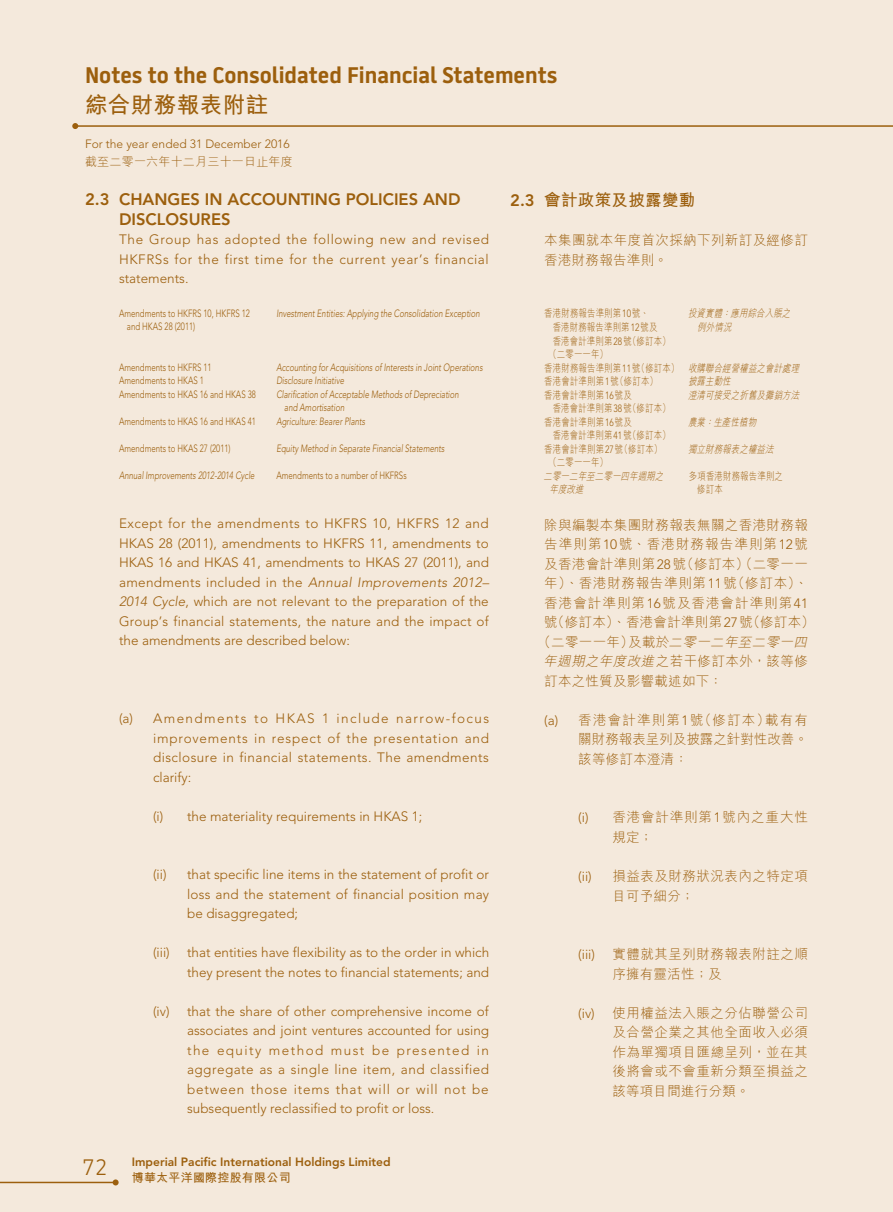
<style>
.page{position:relative;width:893px;height:1212px;background:#f4e9dc}
.page>*{position:absolute;margin:0;border:0;box-sizing:border-box;transform-origin:0 0}
.t1{font:700 22.5px "Battersea";color:#9c5f0d}
.t2{font:700 22.5px "M Hei HK";letter-spacing:.02em;color:#9c5f0d}
._01_H1_E{font:800 16.5px/19.5px "Avenir LT Std";color:#9c5f0d}
._001_H1_C{font:700 16.5px "M Hei HK";letter-spacing:.02em;color:#9c5f0d}
._00_txt_E{font:300 13.5px/19.5px "Avenir LT Std";color:#9c5f0d;text-align:justify}
._000_txt_C{font:300 13.5px/19.5px "M Hei HK";letter-spacing:.03em;color:#9c5f0d}
._000_txt_C-2{font:300 13.5px "M Hei HK";letter-spacing:.05em;color:#9c5f0d}
._000_txt_C-3{font:300 13.5px "M Hei HK";letter-spacing:.08em;color:#9c5f0d}
._000_txt_C-4{font:300 13.5px "M Hei HK";letter-spacing:.075em;color:#9c5f0d}
._000_txt_C-5{font:300 13.5px/19.5px "M Hei HK";letter-spacing:.065em;color:#9c5f0d}
._000_txt_C-6{font:300 13.5px "Avenir LT Std";color:#9c5f0d}
.t3{font:800 12px "Avenir LT Std";color:#9c5f0d}
.t4{font:300 12px "Avenir LT Std";color:#9c5f0d}
.t5{font:300 12px "M Hei HK";letter-spacing:.02em;color:#9c5f0d}
.t6{font:700 12px "M Hei HK";letter-spacing:.02em;color:#9c5f0d}
._00_txt_E-2{font:italic 300 10.5px "Avenir LT Std";color:#9c5f0d;scale:.75 1}
._00_txt_E-3{font:300 10.5px "Avenir LT Std";color:#9c5f0d;scale:.75 1}
._51_N_Table_txt{font:300 10.5px "M Hei HK";letter-spacing:.02em;color:#9c5f0d;scale:.8 1}
._51_N_Table_txt-2{font:italic 300 10.5px "M Hei HK";color:#9c5f0d;scale:.8 1}
.s1{font-family:"Avenir LT Std";font-weight:800}
.s2{font-family:"Avenir LT Std"}
.s3{font-style:italic}
.s4{font-family:"Battersea";font-weight:300;font-size:22.5px}
</style>
<div class="page">
<hr style="left:75px;top:125px;width:818px;height:2px;background:#9c5f0d">
<svg style="left:72px;top:123px;width:6px;height:6px"></svg>
<hr style="left:0;top:1182px;width:116px;height:1px;background:#9c5f0d">
<svg style="left:113px;top:1179px;width:6px;height:6px"></svg>
<h1 class="t1" style="left:85px;top:61px;width:474px">Notes to the Consolidated Financial Statements</h1>
<h1 class="t2" style="left:85px;top:88px;width:185px">綜合財務報表附註</h1>
<p class="t4" style="left:85px;top:137px;width:206px">For the year ended 31 December 2016</p>
<p class="t5" style="left:85px;top:156px;width:209px">截至二零一六年十二月三十一日止年度</p>
<p class="_01_H1_E" style="left:119px;top:190px;width:343px;text-indent:-34px">2.3 CHANGES IN ACCOUNTING POLICIES AND<br>DISCLOSURES</p>
<p class="_00_txt_E" style="left:119px;top:230px;width:372px">The Group has adopted the following new and revised HKFRSs for the first time for the current year’s financial statements.</p>
<p class="_00_txt_E-3" style="left:119px;top:307px;width:176px">Amendments to HKFRS 10, HKFRS 12</p>
<p class="_00_txt_E-3" style="left:127px;top:320px;width:93px">and HKAS 28 (2011)</p>
<p class="_001_H1_C" style="left:510px;top:188px;width:187px"><span class="s1">2.3</span> 會計政策及披露變動</p>
<p class="_000_txt_C" style="left:544px;top:230px;width:265px">本集團就本年度首次採納下列新訂及經修訂香港財務報告準則。</p>
<p class="_51_N_Table_txt" style="left:544px;top:308px;width:132px">香港財務報告準則第<span class="s2">10</span>號、</p>
<p class="_51_N_Table_txt" style="left:553px;top:322px;width:132px">香港財務報告準則第<span class="s2">12</span>號及</p>
<p class="_51_N_Table_txt" style="left:553px;top:335px;width:149px">香港會計準則第<span class="s2">28</span>號（修訂本）</p>
<p class="_51_N_Table_txt" style="left:548px;top:349px;width:76px">（二零一一年）</p>
<p class="_51_N_Table_txt-2" style="left:688px;top:308px;width:132px">投資實體：應用綜合入賬之</p>
<p class="_51_N_Table_txt-2" style="left:697px;top:322px;width:47px">例外情況</p>
<p class="_00_txt_E-2" style="left:276px;top:307px;width:273px">Investment Entities: Applying the Consolidation Exception</p>
<p class="_00_txt_E-3" style="left:119px;top:361px;width:125px">Amendments to HKFRS 11</p>
<p class="_00_txt_E-2" style="left:276px;top:361px;width:277px">Accounting for Acquisitions of Interests in Joint Operations</p>
<p class="_00_txt_E-3" style="left:119px;top:374px;width:115px">Amendments to HKAS 1</p>
<p class="_00_txt_E-2" style="left:276px;top:374px;width:92px">Disclosure Initiative</p>
<p class="_00_txt_E-3" style="left:119px;top:388px;width:184px">Amendments to HKAS 16 and HKAS 38</p>
<p class="_00_txt_E-2" style="left:276px;top:388px;width:245px">Clarification of Acceptable Methods of Depreciation</p>
<p class="_00_txt_E-2" style="left:284px;top:401px;width:82px">and Amortisation</p>
<p class="_00_txt_E-3" style="left:119px;top:415px;width:184px">Amendments to HKAS 16 and HKAS 41</p>
<p class="_00_txt_E-2" style="left:276px;top:415px;width:120px">Agriculture: Bearer Plants</p>
<p class="_00_txt_E-3" style="left:119px;top:442px;width:150px">Amendments to HKAS 27 (2011)</p>
<p class="_00_txt_E-2" style="left:276px;top:442px;width:226px">Equity Method in Separate Financial Statements</p>
<p class="_00_txt_E-2" style="left:119px;top:469px;width:182px">Annual Improvements 2012-2014 Cycle</p>
<p class="_00_txt_E-3" style="left:276px;top:469px;width:175px">Amendments to a number of HKFRSs</p>
<p class="_00_txt_E" style="left:119px;top:514px;width:371px">Except for the amendments to HKFRS 10, HKFRS 12 and HKAS 28 (2011), amendments to HKFRS 11, amendments to HKAS 16 and HKAS 41, amendments to HKAS 27 (2011), and amendments included in the <span class="s3">Annual Improvements 2012– 2014 Cycle</span>, which are not relevant to the preparation of the Group’s financial statements, the nature and the impact of the amendments are described below:</p>
<p class="_00_txt_E" style="left:153px;top:709px;width:338px;text-indent:-34px">(a) Amendments to HKAS 1 include narrow-focus improvements in respect of the presentation and disclosure in financial statements. The amendments clarify:</p>
<p class="_00_txt_E" style="left:153px;top:806px;width:271px">(i) the materiality requirements in HKAS 1;</p>
<p class="_00_txt_E" style="left:187px;top:865px;width:304px;text-indent:-34px">(ii) that specific line items in the statement of profit or loss and the statement of financial position may be disaggregated;</p>
<p class="_00_txt_E" style="left:153px;top:943px;width:18px">(iii)</p>
<p class="_00_txt_E" style="left:187px;top:943px;width:304px">that entities have flexibility as to the order in which they present the notes to financial statements; and</p>
<p class="_00_txt_E" style="left:187px;top:1001px;width:304px;text-indent:-34px">(iv) that the share of other comprehensive income of associates and joint ventures accounted for using the equity method must be presented in aggregate as a single line item, and classified between those items that will or will not be subsequently reclassified to profit or loss.</p>
<p class="t3" style="left:82px;top:1155px;width:310px"><span class="s4">72</span> Imperial Pacific International Holdings Limited</p>
<p class="t6" style="left:132px;top:1169px;width:160px">博華太平洋國際控股有限公司</p>
<p class="_51_N_Table_txt" style="left:544px;top:362px;width:170px">香港財務報告準則第<span class="s2">11</span>號（修訂本）</p>
<p class="_51_N_Table_txt-2" style="left:688px;top:362px;width:143px">收購聯合經營權益之會計處理</p>
<p class="_51_N_Table_txt" style="left:544px;top:376px;width:143px">香港會計準則第<span class="s2">1</span>號（修訂本）</p>
<p class="_51_N_Table_txt-2" style="left:688px;top:376px;width:58px">披露主動性</p>
<p class="_51_N_Table_txt" style="left:544px;top:389px;width:111px">香港會計準則第<span class="s2">16</span>號及</p>
<p class="_51_N_Table_txt" style="left:553px;top:403px;width:149px">香港會計準則第<span class="s2">38</span>號（修訂本）</p>
<p class="_51_N_Table_txt-2" style="left:688px;top:389px;width:143px">澄清可接受之折舊及攤銷方法</p>
<p class="_51_N_Table_txt" style="left:544px;top:416px;width:111px">香港會計準則第<span class="s2">16</span>號及</p>
<p class="_51_N_Table_txt" style="left:553px;top:430px;width:149px">香港會計準則第<span class="s2">41</span>號（修訂本）</p>
<p class="_51_N_Table_txt" style="left:544px;top:443px;width:149px">香港會計準則第<span class="s2">27</span>號（修訂本）</p>
<p class="_51_N_Table_txt" style="left:548px;top:457px;width:76px">（二零一一年）</p>
<p class="_51_N_Table_txt-2" style="left:688px;top:416px;width:89px">農業：生產性植物</p>
<p class="_51_N_Table_txt-2" style="left:688px;top:443px;width:111px">獨立財務報表之權益法</p>
<p class="_51_N_Table_txt" style="left:689px;top:470px;width:119px">多項香港財務報告準則之</p>
<p class="_51_N_Table_txt" style="left:697px;top:484px;width:33px">修訂本</p>
<p class="_000_txt_C" style="left:544px;top:515px;width:265px">除與編製本集團財務報表無關之香港財務報</p>
<p class="_000_txt_C-3" style="left:544px;top:537px;width:265px">告準則第<span class="s2">10</span>號、香港財務報告準則第<span class="s2">12</span>號</p>
<p class="_000_txt_C" style="left:544px;top:554px;width:265px">及香港會計準則第<span class="s2">28</span>號（修訂本）（二零一一</p>
<p class="_000_txt_C-2" style="left:544px;top:576px;width:265px">年）、香港財務報告準則第<span class="s2">11</span>號（修訂本）、</p>
<p class="_000_txt_C-4" style="left:544px;top:596px;width:265px">香港會計準則第<span class="s2">16</span>號及香港會計準則第<span class="s2">41</span></p>
<p class="_000_txt_C" style="left:544px;top:612px;width:272px">號（修訂本）、香港會計準則第<span class="s2">27</span>號（修訂本）</p>
<p class="_000_txt_C" style="left:537px;top:632px;width:274px">（二零一一年）及載於<span class="s3">二零一二年至二零一四</span></p>
<p class="_000_txt_C" style="left:543px;top:651px;width:266px"><span class="s3">年週期之年度改進</span>之若干修訂本外，該等修</p>
<p class="_000_txt_C" style="left:544px;top:671px;width:180px">訂本之性質及影響載述如下：</p>
<p class="_000_txt_C" style="left:578px;top:710px;width:231px;text-align:justify;text-indent:-34px"><span class="s2">(a)</span> 香港會計準則第<span class="s2">1</span>號（修訂本）載有有關財務報表呈列及披露之針對性改善。該等修訂本澄清：</p>
<p class="_51_N_Table_txt-2" style="left:543px;top:470px;width:154px">二零一二年至二零一四年週期之</p>
<p class="_51_N_Table_txt-2" style="left:549px;top:484px;width:47px">年度改進</p>
<p class="_000_txt_C-5" style="left:612px;top:807px;width:197px;text-indent:-34px"><span class="s2">(i)</span> 香港會計準則第<span class="s2">1</span>號內之重大性規定；</p>
<p class="_000_txt_C" style="left:612px;top:866px;width:197px;text-indent:-34px"><span class="s2">(ii)</span> 損益表及財務狀況表內之特定項目可予細分；</p>
<p class="_000_txt_C-6" style="left:578px;top:946px;width:18px">(iii)</p>
<p class="_000_txt_C" style="left:612px;top:944px;width:197px">實體就其呈列財務報表附註之順序擁有靈活性；及</p>
<p class="_000_txt_C" style="left:612px;top:1002px;width:197px;text-align:justify;text-indent:-34px"><span class="s2">(iv)</span> 使用權益法入賬之分佔聯營公司及合營企業之其他全面收入必須作為單獨項目匯總呈列，並在其後將會或不會重新分類至損益之該等項目間進行分類。</p>
</div>
